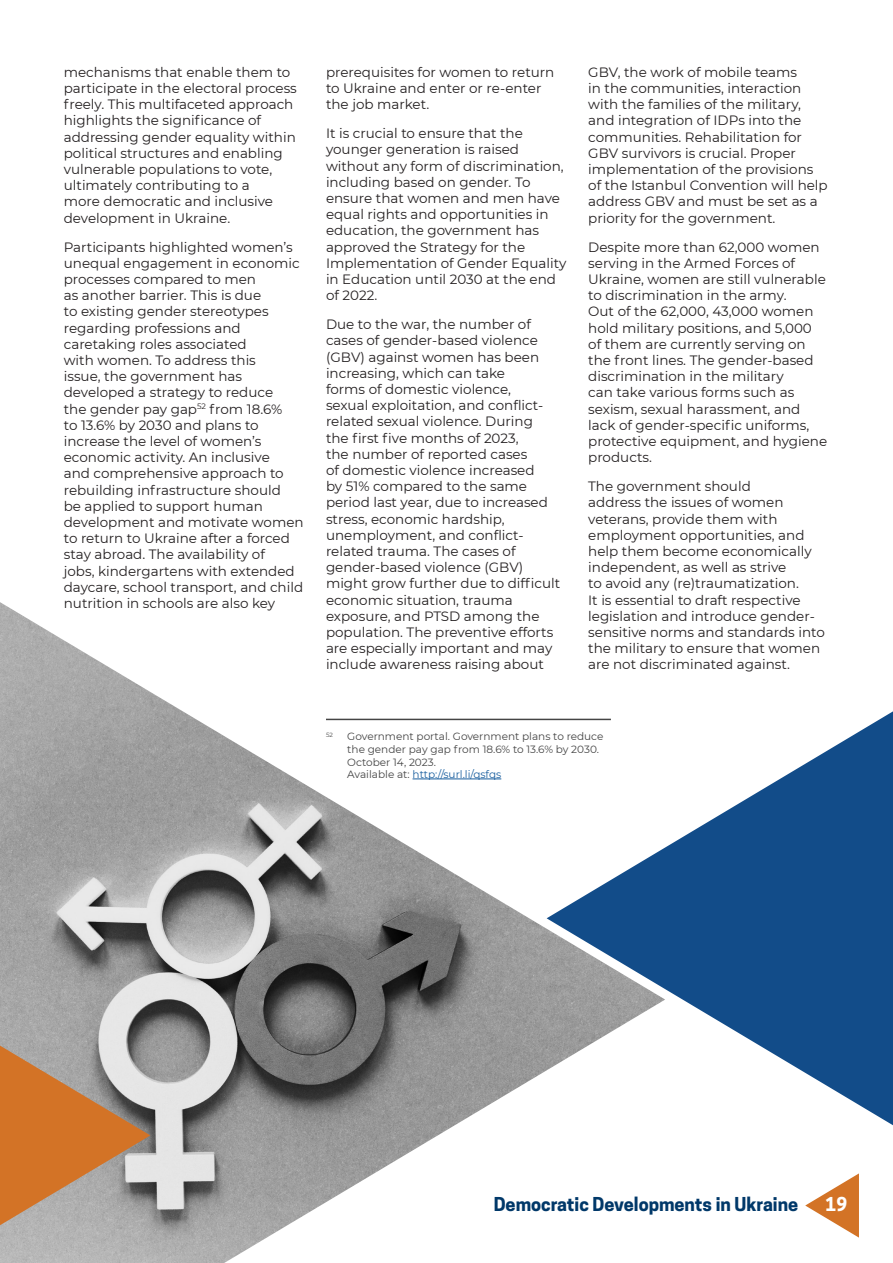
<style>
.page{position:relative;width:893px;height:1263px;background:#fff}
.page>*{position:absolute;margin:0;border:0;box-sizing:border-box;transform-origin:0 0}
.t1{font:700 18px "Cooper Hewitt";color:#003869}
.t2{font:700 18px "Cooper Hewitt";color:#fff}
.t3{font:13.5px/16.2px "Montserrat";color:#231f20}
.t4{font:10.5px/12.6px "Montserrat";color:#444}
.t5{font:6.15px "Montserrat";color:#444}
.s1{color:#175d9e}
</style>
<div class="page">
<svg style="left:805px;top:1173px;width:54px;height:64px"></svg>
<img style="left:0;top:602px;width:547px;height:661px">
<svg style="left:547px;top:711px;width:346px;height:414px"></svg>
<svg style="left:0;top:1045px;width:150px;height:180px;background:#bf8d65"></svg>
<hr style="left:326px;top:719px;width:285px;height:1px;background:#444">
<hr style="left:413px;top:779px;width:88px;height:1px;background:#175d9e">
<p class="t3" style="left:64px;top:63px;width:235px">mechanisms that enable them to participate in the electoral process freely. This multifaceted approach highlights the significance of addressing gender equality within political structures and enabling vulnerable populations to vote, ultimately contributing to a<br>more democratic and inclusive development in Ukraine.</p>
<p class="t3" style="left:64px;top:238px;width:241px">Participants highlighted women’s unequal engagement in economic processes compared to men<br>as another barrier. This is due<br>to existing gender stereotypes regarding professions and caretaking roles associated<br>with women. To address this<br>issue, the government has developed a strategy to reduce<br>the gender pay gap<sup>52</sup> from 18.6%<br>to 13.6% by 2030 and plans to increase the level of women’s economic activity. An inclusive<br>and comprehensive approach to rebuilding infrastructure should<br>be applied to support human development and motivate women to return to Ukraine after a forced stay abroad. The availability of<br>jobs, kindergartens with extended daycare, school transport, and child nutrition in schools are also key</p>
<p class="t3" style="left:326px;top:63px;width:230px">prerequisites for women to return to Ukraine and enter or re-enter the job market.</p>
<p class="t3" style="left:326px;top:125px;width:242px">It is crucial to ensure that the younger generation is raised without any form of discrimination, including based on gender. To ensure that women and men have equal rights and opportunities in education, the government has approved the Strategy for the<br>Implementation of Gender Equality in Education until 2030 at the end of 2022.</p>
<p class="t3" style="left:326px;top:316px;width:236px">Due to the war, the number of cases of gender-based violence (GBV) against women has been increasing, which can take<br>forms of domestic violence,<br>sexual exploitation, and conflict&shy;related sexual violence. During<br>the first five months of 2023,<br>the number of reported cases<br>of domestic violence increased<br>by 51% compared to the same period last year, due to increased stress, economic hardship, unemployment, and conflict&shy;related trauma. The cases of gender-based violence (GBV) might grow further due to difficult economic situation, trauma exposure, and PTSD among the population. The preventive efforts are especially important and may include awareness raising about</p>
<p class="t3" style="left:588px;top:63px;width:241px">GBV, the work of mobile teams<br>in the communities, interaction with the families of the military, and integration of IDPs into the communities. Rehabilitation for<br>GBV survivors is crucial. Proper implementation of the provisions of the Istanbul Convention will help address GBV and must be set as a priority for the government.</p>
<p class="t3" style="left:588px;top:238px;width:240px">Despite more than 62,000 women serving in the Armed Forces of<br>Ukraine, women are still vulnerable to discrimination in the army.<br>Out of the 62,000, 43,000 women hold military positions, and 5,000 of them are currently serving on the front lines. The gender-based discrimination in the military<br>can take various forms such as sexism, sexual harassment, and lack of gender-specific uniforms, protective equipment, and hygiene products.</p>
<p class="t3" style="left:588px;top:478px;width:238px">The government should<br>address the issues of women veterans, provide them with employment opportunities, and help them become economically independent, as well as strive<br>to avoid any (re)traumatization.<br>It is essential to draft respective legislation and introduce gender&shy;sensitive norms and standards into the military to ensure that women are not discriminated against.</p>
<p class="t5" style="left:326px;top:730px;width:8px">52</p>
<p class="t4" style="left:347px;top:730px;width:258px">Government portal. Government plans to reduce the gender pay gap from 18.6% to 13.6% by 2030.<br>October 14, 2023.<br>Available at: <span class="s1">http://surl.li/qsfqs</span></p>
<h1 class="t1" style="left:494px;top:1194px;width:306px">Democratic Developments in Ukraine</h1>
<h1 class="t2" style="left:826px;top:1194px;width:23px">19</h1>
</div>
